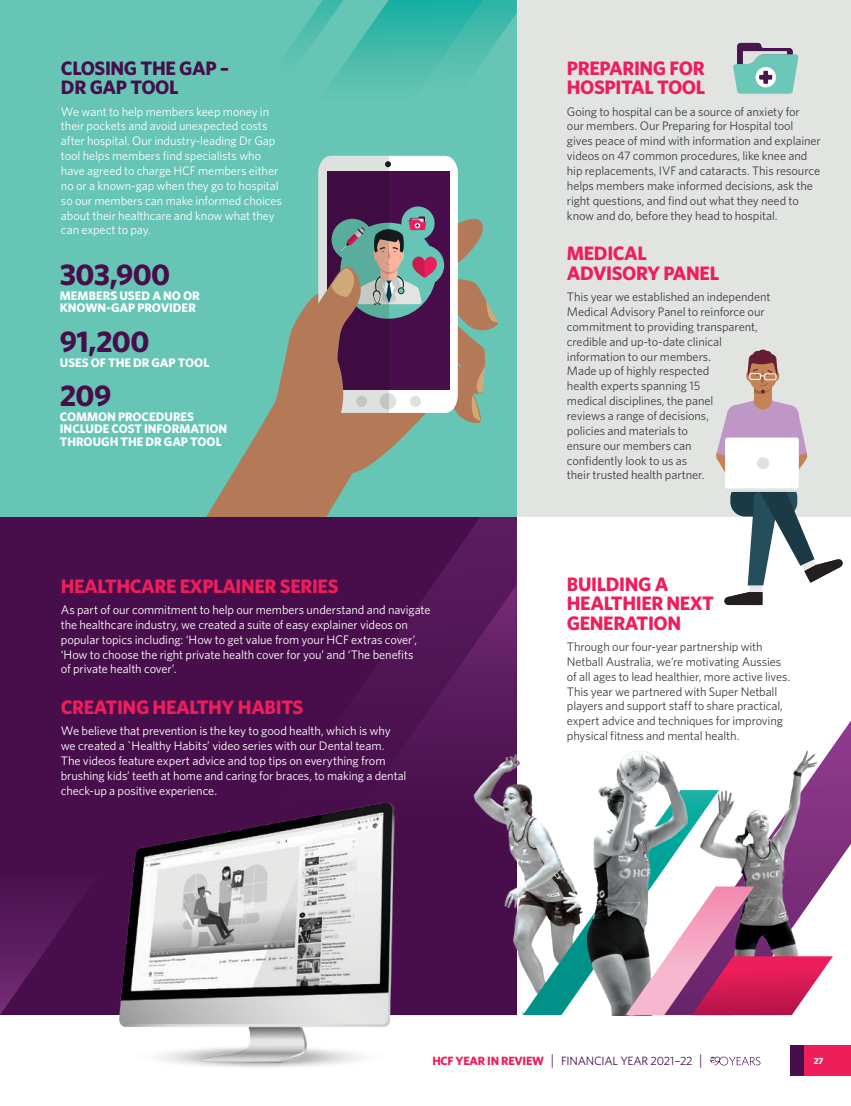
<style>
.page{position:relative;width:851px;height:1106px;background:#fff}
.page>*{position:absolute;margin:0;border:0;box-sizing:border-box;transform-origin:0 0}
.SMALL_STAT___NUMBER{font:700 30px "Whitney";letter-spacing:-.02em;color:#480e4b}
.Sub_Heading_1_2020{font:700 19.5px/19.5px "Whitney";letter-spacing:-.02em;color:#ee1e5b}
.Sub_Heading_1_2020-2{font:700 19.5px/19.5px "Whitney";letter-spacing:-.02em;color:#480e4b}
.Body_Copy_90__Black{font:12.3px/14.9px "Whitney";letter-spacing:-.01em;color:#3e3e3f}
.Body_Copy_90__Black-2{font:12.3px/14.9px "Whitney";letter-spacing:-.01em;color:#fff}
.STATS___DESCRIPTION{font:700 12.3px/12.3px "Whitney";color:#fff}
.t1{font:12px "Whitney";letter-spacing:-.02em;color:#480e4b}
.t2{font:700 9px "Whitney";color:#fff}
.s1{font-weight:700;color:#ee1e5b}
.s2{font-size:15px}
</style>
<div class="page">
<div style="left:790px;top:1045px;width:60px;height:30px;background:#480e4b"></div>
<div style="left:804px;top:1045px;width:46px;height:30px;background:#ee1e5b"></div>
<svg style="left:710px;top:1056px;width:50px;height:9px"></svg>
<svg style="left:829px;top:722px;width:21px;height:236px"></svg>
<div style="left:516px;top:0;width:334px;height:516px;background:#e2e4e2"></div>
<div style="left:0;top:516px;width:516px;height:499px;background:#480e4b"></div>
<svg style="left:259px;top:516px;width:257px;height:230px"></svg>
<div style="left:0;top:0;width:516px;height:516px;background:#66c5b4"></div>
<svg style="left:287px;top:0;width:229px;height:83px"></svg>
<svg style="left:40px;top:906px;width:35px;height:51px"></svg>
<svg style="left:207px;top:294px;width:209px;height:222px"></svg>
<svg style="left:318px;top:156px;width:181px;height:268px"></svg>
<img style="left:718px;top:750px;width:111px;height:136px">
<img style="left:473px;top:746px;width:54px;height:269px">
<svg style="left:523px;top:790px;width:195px;height:225px"></svg>
<img style="left:527px;top:751px;width:181px;height:264px">
<svg style="left:625px;top:886px;width:207px;height:129px"></svg>
<img style="left:119px;top:802px;width:315px;height:265px">
<svg style="left:733px;top:43px;width:65px;height:51px"></svg>
<div style="left:724px;top:597px;width:8px;height:8px;background:#231f20;border-radius:50%"></div>
<div style="left:749px;top:583px;width:13px;height:15px;background:#e7e6e8"></div>
<svg style="left:728px;top:592px;width:34px;height:13px"></svg>
<svg style="left:752px;top:351px;width:10px;height:9px"></svg>
<div style="left:762px;top:351px;width:9px;height:9px;background:#651d32;border-radius:50%"></div>
<div style="left:758px;top:349px;width:9px;height:10px;background:#651d32;border-radius:50%"></div>
<svg style="left:715px;top:354px;width:128px;height:231px"></svg>
<img style="left:0;top:907px;width:40px;height:108px">
<p class="Sub_Heading_1_2020-2" style="left:61px;top:58px;width:169px">CLOSING THE GAP –<br>DR GAP TOOL</p>
<p class="Body_Copy_90__Black-2" style="left:61px;top:104px;width:222px">We want to help members keep money in their pockets and avoid unexpected costs after hospital. Our industry-leading Dr Gap tool helps members find specialists who have agreed to charge HCF members either no or a known-gap when they go to hospital so our members can make informed choices about their healthcare and know what they can expect to pay.</p>
<p class="SMALL_STAT___NUMBER" style="left:60px;top:255px;width:112px">303,900</p>
<p class="STATS___DESCRIPTION" style="left:60px;top:289px;width:141px">MEMBERS USED A NO OR<br>KNOWN-GAP PROVIDER</p>
<p class="SMALL_STAT___NUMBER" style="left:60px;top:321px;width:91px">91,200</p>
<p class="STATS___DESCRIPTION" style="left:60px;top:356px;width:151px">USES OF THE DR GAP TOOL</p>
<p class="SMALL_STAT___NUMBER" style="left:60px;top:376px;width:53px">209</p>
<p class="STATS___DESCRIPTION" style="left:60px;top:410px;width:169px">COMMON PROCEDURES<br>INCLUDE COST INFORMATION<br>THROUGH THE DR GAP TOOL</p>
<p class="Sub_Heading_1_2020" style="left:61px;top:576px;width:279px">HEALTHCARE EXPLAINER SERIES</p>
<p class="Body_Copy_90__Black-2" style="left:61px;top:602px;width:371px">As part of our commitment to help our members understand and navigate the healthcare industry, we created a suite of easy explainer videos on popular topics including: ‘How to get value from your HCF extras cover’, ‘How to choose the right private health cover for you’ and ‘The benefits<br>of private health cover’.</p>
<p class="Sub_Heading_1_2020" style="left:61px;top:697px;width:244px">CREATING HEALTHY HABITS</p>
<p class="Body_Copy_90__Black-2" style="left:61px;top:723px;width:347px">We believe that prevention is the key to good health, which is why we created a`Healthy Habits’ video series with our Dental team.<br>The videos feature expert advice and top tips on everything from brushing kids’ teeth at home and caring for braces, to making a dental check-up a positive experience.</p>
<p class="Sub_Heading_1_2020" style="left:567px;top:58px;width:140px">PREPARING FOR<br>HOSPITAL TOOL</p>
<p class="Body_Copy_90__Black" style="left:567px;top:104px;width:255px">Going to hospital can be a source of anxiety for<br>our members. Our Preparing for Hospital tool gives peace of mind with information and explainer videos on 47 common procedures, like knee and hip replacements, IVF and cataracts. This resource helps members make informed decisions, ask the right questions, and find out what they need to know and do, before they head to hospital.</p>
<p class="Sub_Heading_1_2020" style="left:567px;top:243px;width:154px">MEDICAL<br>ADVISORY PANEL</p>
<p class="Body_Copy_90__Black" style="left:567px;top:289px;width:205px">This year we established an independent<br>Medical Advisory Panel to reinforce our commitment to providing transparent, credible and up-to-date clinical information to our members.<br>Made up of highly respected<br>health experts spanning 15<br>medical disciplines, the panel<br>reviews a range of decisions,<br>policies and materials to<br>ensure our members can<br>confidently look to us as<br>their trusted health partner.</p>
<p class="Sub_Heading_1_2020" style="left:567px;top:573px;width:149px">BUILDING A<br>HEALTHIER NEXT<br>GENERATION</p>
<p class="Body_Copy_90__Black" style="left:567px;top:639px;width:225px">Through our four-year partnership with Netball Australia, we’re motivating Aussies of all ages to lead healthier, more active lives.<br>This year we partnered with Super Netball players and support staff to share practical, expert advice and techniques for improving physical fitness and mental health.</p>
<p class="t1" style="left:432px;top:1052px;width:271px"><span class="s1">HCF YEAR IN REVIEW</span> <span class="s2">|</span> FINANCIAL YEAR 2021-22 <span class="s2">|</span></p>
<p class="t2" style="left:813px;top:1055px;width:11px">27</p>
</div>
